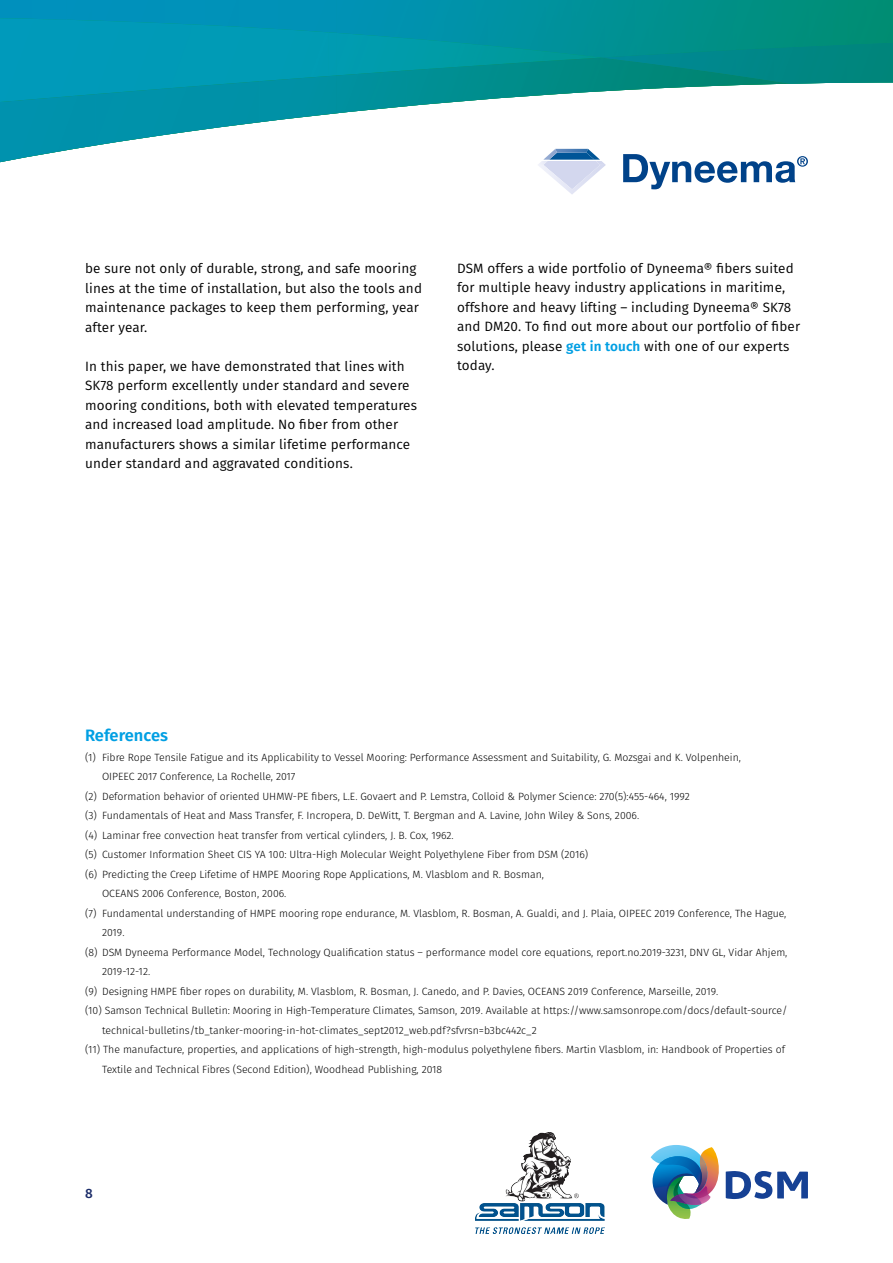
<style>
.page{position:relative;width:893px;height:1263px;background:#fff}
.page>*{position:absolute;margin:0;border:0;box-sizing:border-box;transform-origin:0 0}
.t1{font:600 16.5px "Fira Sans";color:#009fe3}
.t2{font:13.5px/19.5px "Fira Sans";letter-spacing:.01em;color:#000}
.t3{font:500 13.5px "Fira Sans";color:#1a2b68}
.t4{font:300 10.5px "Fira Sans";color:#000}
.s1{font-weight:600;color:#009fe3}
</style>
<div class="page">
<svg style="left:651px;top:1145px;width:157px;height:74px"></svg>
<div style="left:0;top:20px;width:191px;height:74px;background:#009ab9"></div>
<div style="left:191px;top:25px;width:137px;height:56px;background:#009bb5"></div>
<img style="left:328px;top:33px;width:161px;height:42px">
<img style="left:259px;top:75px;width:78px;height:47px">
<img style="left:95px;top:81px;width:165px;height:64px">
<img style="left:0;top:94px;width:95px;height:69px">
<img style="left:202px;top:0;width:135px;height:33px">
<img style="left:66px;top:0;width:136px;height:25px">
<img style="left:0;top:0;width:67px;height:20px">
<svg style="left:42px;top:19px;width:25px;height:1px"></svg>
<img style="left:406px;top:58px;width:195px;height:48px">
<img style="left:337px;top:70px;width:69px;height:43px">
<img style="left:489px;top:0;width:166px;height:58px">
<div style="left:655px;top:0;width:83px;height:42px;background:#009089"></div>
<img style="left:337px;top:0;width:152px;height:45px">
<div style="left:738px;top:0;width:110px;height:42px;background:#008f7d"></div>
<div style="left:848px;top:0;width:45px;height:42px;background:#008d75"></div>
<svg style="left:472px;top:44px;width:17px;height:2px"></svg>
<svg style="left:601px;top:84px;width:175px;height:8px"></svg>
<img style="left:601px;top:42px;width:292px;height:42px">
<svg style="left:538px;top:149px;width:68px;height:45px"></svg>
<svg style="left:623px;top:154px;width:185px;height:35px"></svg>
<img style="left:475px;top:1132px;width:129px;height:101px">
<p class="t2" style="left:85px;top:258px;width:338px">be sure not only of durable, strong, and safe mooring lines at the time of installation, but also the tools and maintenance packages to keep them performing, year after year.</p>
<p class="t2" style="left:85px;top:356px;width:333px">In this paper, we have demonstrated that lines with SK78 perform excellently under standard and severe mooring conditions, both with elevated temperatures and increased load amplitude. No fiber from other manufacturers shows a similar lifetime performance under standard and aggravated conditions.</p>
<p class="t2" style="left:457px;top:258px;width:345px">DSM offers a wide portfolio of Dyneema® fibers suited for multiple heavy industry applications in maritime, offshore and heavy lifting – including Dyneema® SK78 and DM20. To find out more about our portfolio of fiber solutions, please <span class="s1">get in touch</span> with one of our experts today.</p>
<h1 class="t1" style="left:85px;top:722px;width:84px">References</h1>
<p class="t4" style="left:85px;top:749px;width:657px">(1) Fibre Rope Tensile Fatigue and its Applicability to Vessel Mooring: Performance Assessment and Suitability, G. Mozsgai and K. Volpenhein,</p>
<p class="t4" style="left:102px;top:769px;width:195px">OIPEEC 2017 Conference, La Rochelle, 2017</p>
<p class="t4" style="left:85px;top:788px;width:606px">(2) Deformation behavior of oriented UHMW-PE fibers, L.E. Govaert and P. Lemstra, Colloid &amp; Polymer Science: 270(5):455-464, 1992</p>
<p class="t4" style="left:85px;top:808px;width:556px">(3) Fundamentals of Heat and Mass Transfer, F. Incropera, D. DeWitt, T. Bergman and A. Lavine, John Wiley &amp; Sons, 2006.</p>
<p class="t4" style="left:85px;top:827px;width:370px">(4) Laminar free convection heat transfer from vertical cylinders, J. B. Cox, 1962.</p>
<p class="t4" style="left:85px;top:847px;width:505px">(5) Customer Information Sheet CIS YA 100: Ultra-High Molecular Weight Polyethylene Fiber from DSM (2016)</p>
<p class="t4" style="left:85px;top:866px;width:460px">(6) Predicting the Creep Lifetime of HMPE Mooring Rope Applications, M. Vlasblom and R. Bosman,</p>
<p class="t4" style="left:102px;top:886px;width:186px">OCEANS 2006 Conference, Boston, 2006.</p>
<p class="t4" style="left:85px;top:905px;width:703px">(7) Fundamental understanding of HMPE mooring rope endurance, M. Vlasblom, R. Bosman, A. Gualdi, and J. Plaia, OIPEEC 2019 Conference, The Hague,</p>
<p class="t4" style="left:102px;top:925px;width:24px">2019.</p>
<p class="t4" style="left:85px;top:944px;width:704px">(8) DSM Dyneema Performance Model, Technology Qualification status – performance model core equations, report.no.2019-3231, DNV GL, Vidar Ahjem,</p>
<p class="t4" style="left:102px;top:964px;width:50px">2019-12-12.</p>
<p class="t4" style="left:85px;top:983px;width:635px">(9) Designing HMPE fiber ropes on durability, M. Vlasblom, R. Bosman, J. Canedo, and P. Davies, OCEANS 2019 Conference, Marseille, 2019.</p>
<p class="t4" style="left:85px;top:1003px;width:704px">(10) Samson Technical Bulletin: Mooring in High-Temperature Climates, Samson, 2019. Available at https://www.samsonrope.com/docs/default-source/</p>
<p class="t4" style="left:102px;top:1022px;width:436px">technical-bulletins/tb_tanker-mooring-in-hot-climates_sept2012_web.pdf?sfvrsn=b3bc442c_2</p>
<p class="t4" style="left:85px;top:1042px;width:701px">(11) The manufacture, properties, and applications of high-strength, high-modulus polyethylene fibers. Martin Vlasblom, in: Handbook of Properties of</p>
<p class="t4" style="left:102px;top:1061px;width:342px">Textile and Technical Fibres (Second Edition), Woodhead Publishing, 2018</p>
<p class="t3" style="left:85px;top:1183px;width:9px">8</p>
</div>
